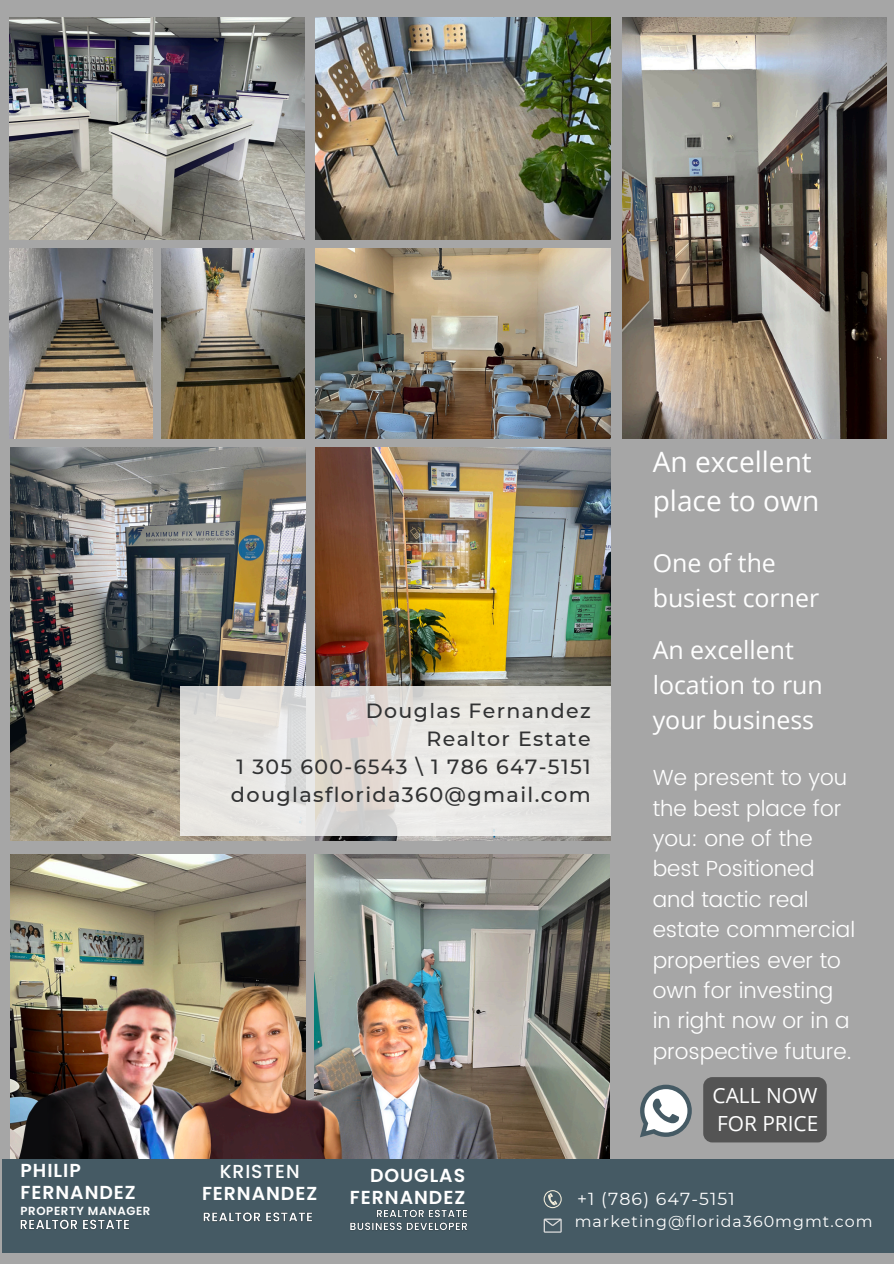
<style>
.page{position:relative;width:894px;height:1264px;background:#fff}
.page>*{position:absolute;margin:0;border:0;box-sizing:border-box;transform-origin:0 0}
.t1{font:28.05px/38.8px "Open Sans";color:#fff}
.t2{font:24.9px/34.8px "Open Sans";color:#fff}
.t3{font:300 21.9px/30.3px "Poppins";color:#fff}
.t4{font:500 20.85px "Montserrat";letter-spacing:.065em;color:#313233}
.t5{font:20.85px/29px "Open Sans";color:#fff}
.t6{font:500 20.55px/28.2px "Montserrat";letter-spacing:.065em;color:#313233;text-align:right}
.t7{font:600 18.75px/21.9px "Poppins";letter-spacing:.05em;color:#fff}
.t8{font:17.4px "Montserrat";letter-spacing:.065em;color:#fff}
.t9{font:15.9px "Montserrat";letter-spacing:.065em;color:#fff}
.t10{font:600 11.7px "Poppins";letter-spacing:.05em;color:#fff}
.s1{font-weight:500}
</style>
<div class="page">
<div style="left:0;top:0;width:893px;height:1263px;background:#a6a6a6"></div>
<img style="left:10px;top:854px;width:295px;height:305px">
<img style="left:315px;top:854px;width:294px;height:305px">
<img style="left:18px;top:949px;width:241px;height:210px">
<img style="left:290px;top:979px;width:209px;height:180px">
<img style="left:162px;top:980px;width:210px;height:179px">
<div style="left:2px;top:1159px;width:891px;height:93px;background:#455a64"></div>
<img style="left:350px;top:1209px;width:117px;height:22px">
<img style="left:20px;top:1219px;width:109px;height:11px">
<img style="left:203px;top:1212px;width:109px;height:10px">
<svg style="left:543px;top:1218px;width:18px;height:14px"></svg>
<svg style="left:543px;top:1190px;width:18px;height:18px"></svg>
<img style="left:9px;top:18px;width:295px;height:221px">
<img style="left:9px;top:248px;width:143px;height:190px">
<img style="left:162px;top:248px;width:143px;height:190px">
<img style="left:315px;top:18px;width:295px;height:221px">
<img style="left:315px;top:447px;width:295px;height:393px">
<img style="left:10px;top:447px;width:295px;height:393px">
<img style="left:315px;top:248px;width:295px;height:190px">
<img style="left:622px;top:18px;width:264px;height:421px">
<svg style="left:180px;top:685px;width:430px;height:150px;background:#e3e1de"></svg>
<svg style="left:640px;top:1084px;width:51px;height:53px"></svg>
<div style="left:703px;top:1077px;width:123px;height:65px;background:#545454"></div>
<p class="t7" style="left:21px;top:1159px;width:117px">PHILIP<br>FERNANDEZ</p>
<p class="t10" style="left:21px;top:1202px;width:131px">PROPERTY MANAGER</p>
<h4 class="t6" style="left:236px;top:696px;width:355px">Douglas Fernandez<br>Realtor Estate<br>1 305 600-6543 \ 1 786 647-5151</h4>
<h4 class="t4" style="left:231px;top:782px;width:361px">douglasflorida360@gmail.com</h4>
<p class="t1" style="left:652px;top:442px;width:168px">An excellent place to own</p>
<p class="t2" style="left:652px;top:544px;width:168px">One of the busiest corner</p>
<h3 class="t2" style="left:652px;top:632px;width:171px">An excellent location to run your business</h3>
<h3 class="t3" style="left:652px;top:762px;width:204px">We present to you the best place for you: one of the best Positioned and tactic real estate commercial properties ever to own for investing in right now or in a prospective future.</h3>
<h5 class="t5" style="left:712px;top:1079px;width:107px">CALL NOW<br>FOR PRICE</h5>
<p class="t7" style="left:202px;top:1159px;width:117px;line-height:22.5px;text-align:center"><span class="s1">KRISTEN<br></span>FERNANDEZ</p>
<p class="t7" style="left:350px;top:1164px;width:117px;text-align:right">DOUGLAS<br>FERNANDEZ</p>
<p class="t8" style="left:577px;top:1187px;width:159px">+1 (786) 647-5151</p>
<h2 class="t9" style="left:574px;top:1211px;width:299px">marketing@florida360mgmt.com</h2>
</div>
